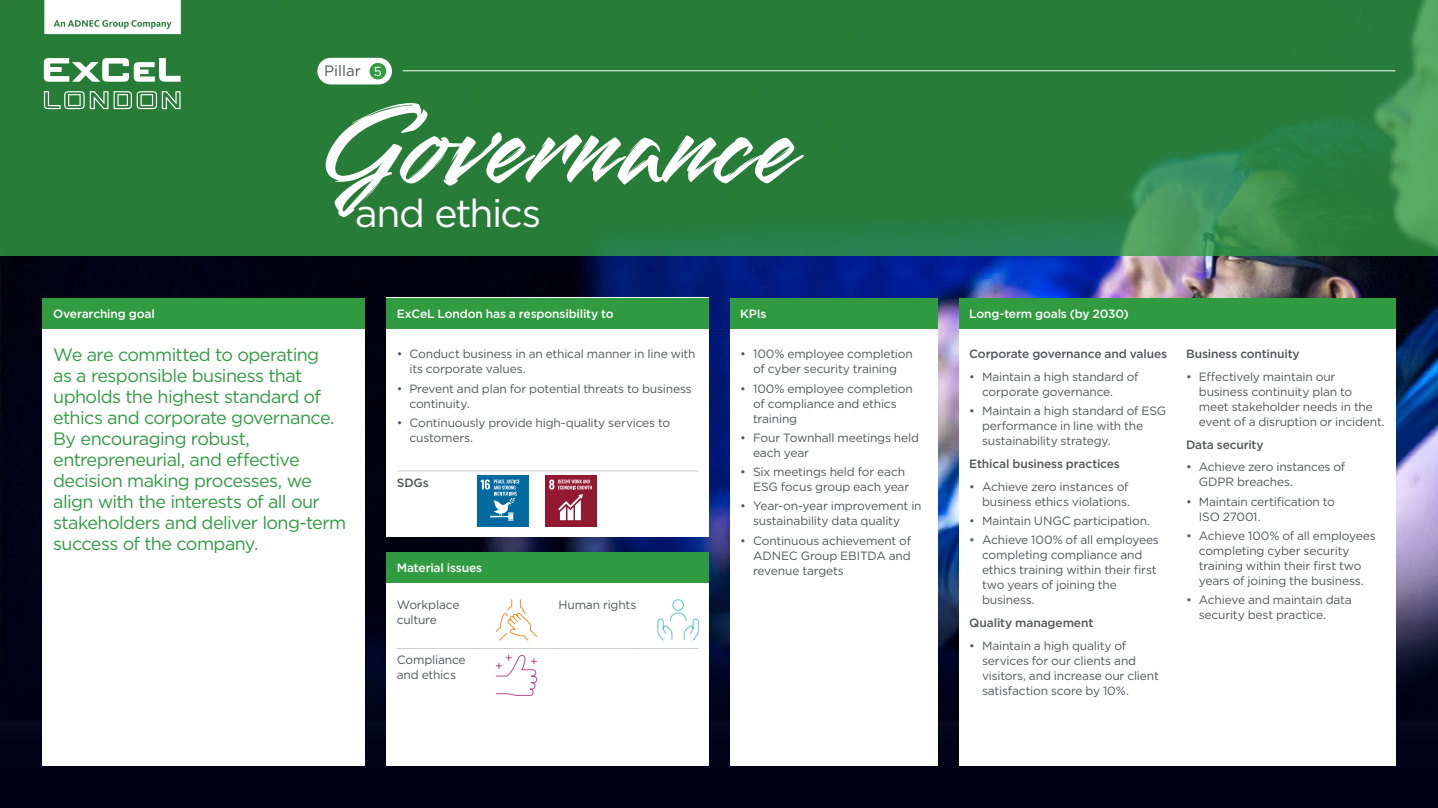
<style>
.page{position:relative;width:1438px;height:808px;background:#fff}
.page>*{position:absolute;margin:0;border:0;box-sizing:border-box;transform-origin:0 0}
.t1{font:120px "Smooch";letter-spacing:-.005em;color:#fff}
.t2{font:39px "Gotham";letter-spacing:-.04em;color:#fff}
.t3{font:18px/21px "Gotham";letter-spacing:-.035em;color:#319b42}
.t4{font:15px "Gotham";color:#53565a}
.t5{font:12px/15px "Gotham";letter-spacing:-.015em;color:#53565a}
.t6{font:500 12px "Gotham";letter-spacing:-.01em;color:#53565a}
.t7{font:500 12px "Gotham";letter-spacing:-.015em;color:#fff}
.s1{font-size:13.2px;color:#fff}
</style>
<div class="page">
<img style="left:0;top:255px;width:1437px;height:553px">
<svg style="left:0;top:0;width:1437px;height:255px;background:#297e3c"></svg>
<div style="left:386px;top:298px;width:322px;height:239px;background:#fff"></div>
<div style="left:729px;top:298px;width:208px;height:467px;background:#fff"></div>
<div style="left:729px;top:298px;width:208px;height:30px;background:#319b42"></div>
<div style="left:317px;top:58px;width:75px;height:26px;background:#fff;border-radius:13px"></div>
<div style="left:369px;top:62px;width:18px;height:18px;background:#319b42;border-radius:50%"></div>
<div style="left:368px;top:62px;width:19px;height:18px;border:1px solid #fff;border-radius:50%"></div>
<div style="left:386px;top:298px;width:322px;height:30px;background:#319b42"></div>
<div style="left:958px;top:298px;width:437px;height:467px;background:#fff"></div>
<div style="left:958px;top:298px;width:437px;height:30px;background:#319b42"></div>
<hr style="left:402px;top:70px;width:993px;height:1px;background:#fff">
<div style="left:43px;top:298px;width:322px;height:467px;background:#fff"></div>
<div style="left:43px;top:298px;width:322px;height:30px;background:#319b42"></div>
<div style="left:386px;top:583px;width:322px;height:182px;background:#fff"></div>
<hr style="left:396px;top:648px;width:81px;height:1px;background:#cbccce">
<hr style="left:477px;top:648px;width:60px;height:1px;background:#cbccce">
<hr style="left:558px;top:648px;width:81px;height:1px;background:#cbccce">
<hr style="left:639px;top:648px;width:59px;height:1px;background:#cbccce">
<svg style="left:495px;top:599px;width:42px;height:42px"></svg>
<svg style="left:657px;top:599px;width:42px;height:42px"></svg>
<svg style="left:495px;top:648px;width:63px;height:48px"></svg>
<div style="left:386px;top:552px;width:322px;height:31px;background:#319b42"></div>
<hr style="left:396px;top:471px;width:81px;height:1px;background:#cbccce">
<hr style="left:477px;top:471px;width:221px;height:1px;background:#cbccce">
<div style="left:477px;top:475px;width:51px;height:51px;background:#00699f"></div>
<svg style="left:480px;top:479px;width:39px;height:42px"></svg>
<div style="left:545px;top:475px;width:51px;height:51px;background:#931831"></div>
<svg style="left:549px;top:479px;width:43px;height:41px"></svg>
<svg style="left:44px;top:91px;width:136px;height:18px;background:#63a06f"></svg>
<svg style="left:44px;top:58px;width:136px;height:24px"></svg>
<svg style="left:44px;top:0;width:137px;height:34px"></svg>
<p class="t4" style="left:324px;top:61px;width:59px">Pillar <span class="s1">5</span></p>
<p class="t7" style="left:53px;top:306px;width:103px">Overarching goal</p>
<h1 class="t1" style="left:323px;top:71px;width:472px">Governance</h1>
<h2 class="t2" style="left:355px;top:188px;width:188px">and ethics</h2>
<p class="t7" style="left:396px;top:306px;width:218px">ExCeL London has a responsibility to</p>
<p class="t7" style="left:740px;top:306px;width:28px">KPIs</p>
<p class="t3" style="left:53px;top:344px;width:294px">We are committed to operating<br>as a responsible business that upholds the highest standard of ethics and corporate governance.<br>By encouraging robust, entrepreneurial, and effective decision making processes, we align with the interests of all our stakeholders and deliver long-term success of the company.</p>
<p class="t5" style="left:409px;top:346px;width:287px;text-indent:-13px">• Conduct business in an ethical manner in line with its corporate values.</p>
<p class="t5" style="left:409px;top:381px;width:284px;text-indent:-13px">• Prevent and plan for potential threats to business continuity.</p>
<p class="t5" style="left:409px;top:415px;width:262px;text-indent:-13px">• Continuously provide high-quality services to customers.</p>
<p class="t6" style="left:396px;top:474px;width:34px">SDGs</p>
<p class="t7" style="left:396px;top:560px;width:87px">Material issues</p>
<p class="t5" style="left:396px;top:597px;width:64px">Workplace culture</p>
<p class="t5" style="left:558px;top:597px;width:79px">Human rights</p>
<p class="t5" style="left:396px;top:652px;width:70px">Compliance and ethics</p>
<p class="t5" style="left:740px;top:346px;width:174px;text-align:center">• 100% employee completion of cyber security training</p>
<p class="t5" style="left:753px;top:381px;width:161px;text-indent:-13px">• 100% employee completion of compliance and ethics training</p>
<p class="t5" style="left:753px;top:430px;width:168px;text-indent:-13px">• Four Townhall meetings held each year</p>
<p class="t5" style="left:753px;top:464px;width:158px;text-indent:-13px">• Six meetings held for each<br>ESG focus group each year</p>
<p class="t5" style="left:753px;top:498px;width:170px;text-indent:-13px">• Year-on-year improvement in sustainability data quality</p>
<p class="t5" style="left:753px;top:533px;width:160px;text-align:justify;text-indent:-13px">• Continuous achievement of ADNEC Group EBITDA and revenue targets</p>
<p class="t7" style="left:969px;top:306px;width:161px">Long-term goals (by 2030)</p>
<p class="t6" style="left:969px;top:346px;width:199px">Corporate governance and values</p>
<p class="t5" style="left:981px;top:369px;width:158px;text-indent:-13px">• Maintain a high standard of corporate governance.</p>
<p class="t5" style="left:981px;top:403px;width:186px;text-indent:-13px">• Maintain a high standard of ESG performance in line with the sustainability strategy.</p>
<p class="t6" style="left:969px;top:456px;width:152px">Ethical business practices</p>
<p class="t5" style="left:969px;top:479px;width:162px;text-align:right">• Achieve zero instances of business ethics violations.</p>
<p class="t5" style="left:969px;top:513px;width:182px">• Maintain UNGC participation.</p>
<p class="t5" style="left:981px;top:532px;width:178px;text-indent:-13px">• Achieve 100% of all employees completing compliance and ethics training within their first two years of joining the business.</p>
<p class="t6" style="left:969px;top:615px;width:125px">Quality management</p>
<p class="t5" style="left:981px;top:638px;width:178px;text-indent:-13px">• Maintain a high quality of services for our clients and visitors, and increase our client satisfaction score by 10%.</p>
<p class="t6" style="left:1185px;top:346px;width:115px">Business continuity</p>
<p class="t5" style="left:1198px;top:369px;width:187px;text-indent:-13px">• Effectively maintain our business continuity plan to meet stakeholder needs in the event of a disruption or incident.</p>
<p class="t6" style="left:1185px;top:437px;width:79px">Data security</p>
<p class="t5" style="left:1198px;top:459px;width:148px;text-indent:-13px">• Achieve zero instances of<br>GDPR breaches.</p>
<p class="t5" style="left:1198px;top:494px;width:138px;text-indent:-13px">• Maintain certification to<br>ISO 27001.</p>
<p class="t5" style="left:1198px;top:528px;width:178px;text-indent:-13px">• Achieve 100% of all employees completing cyber security training within their first two years of joining the business.</p>
<p class="t5" style="left:1198px;top:592px;width:155px;text-indent:-13px">• Achieve and maintain data security best practice.</p>
</div>
